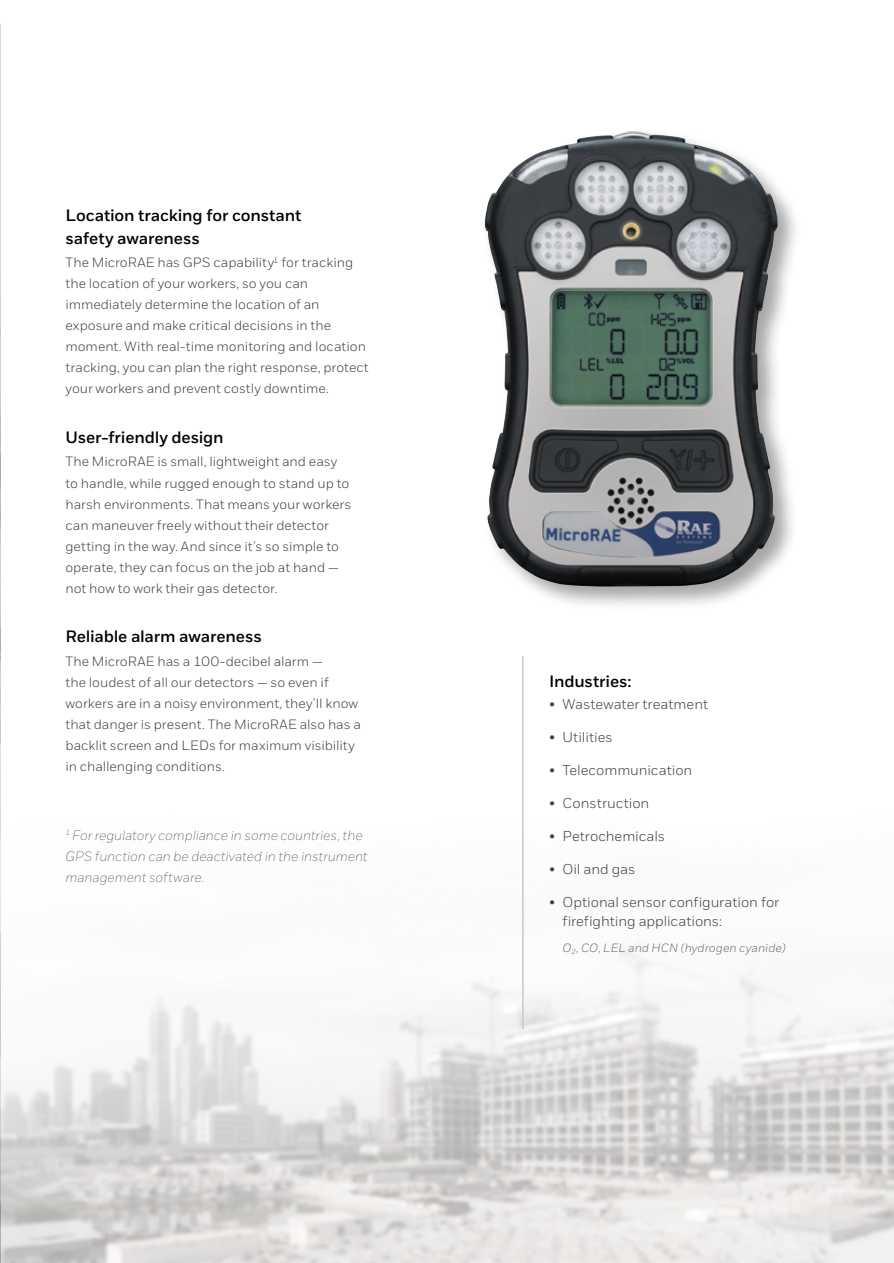
<style>
.page{position:relative;width:894px;height:1263px;background:#fff}
.page>*{position:absolute;margin:0;border:0;box-sizing:border-box;transform-origin:0 0}
.Heading_2__11_15{font:700 16.5px/22.5px "Honeywell Sans";letter-spacing:-.01em;color:#000}
.t1{font:14.25px/19.5px "Honeywell Sans";letter-spacing:-.005em;color:#414042}
.Body__9_14_pt{font:13.5px/21px "Honeywell Sans";color:#414042}
.Body__9_14_pt-2{font:italic 300 13.5px/21px "Honeywell Sans";letter-spacing:-.005em;color:#414042}
.t2{font:italic 12px "Honeywell Sans";color:#6d6e71}
</style>
<div class="page">
<hr style="left:0;top:24px;width:1px;height:1239px;background:#b0b7bb">
<img style="left:0;top:744px;width:893px;height:519px">
<div style="left:481px;top:128px;width:321px;height:483px;background:#000;opacity:.35"></div>
<img style="left:484px;top:131px;width:290px;height:456px">
<hr style="left:522px;top:656px;width:1px;height:373px;background:#c7c8ca">
<p class="Heading_2__11_15" style="left:65px;top:204px;width:237px">Location tracking for constant safety awareness</p>
<p class="Body__9_14_pt" style="left:65px;top:252px;width:305px">The MicroRAE has GPS capability<sup>1</sup> for tracking the location of your workers, so you can immediately determine the location of an exposure and make critical decisions in the moment. With real-time monitoring and location tracking, you can plan the right response, protect your workers and prevent costly downtime.</p>
<p class="Heading_2__11_15" style="left:65px;top:426px;width:160px">User-friendly design</p>
<p class="Body__9_14_pt" style="left:65px;top:451px;width:287px">The MicroRAE is small, lightweight and easy to handle, while rugged enough to stand up to harsh environments. That means your workers can maneuver freely without their detector getting in the way. And since it’s so simple to operate, they can focus on the job at hand — not how to work their gas detector.</p>
<p class="Heading_2__11_15" style="left:65px;top:625px;width:198px">Reliable alarm awareness</p>
<p class="Body__9_14_pt" style="left:65px;top:650px;width:297px">The MicroRAE has a 100-decibel alarm —<br>the loudest of all our detectors — so even if workers are in a noisy environment, they’ll know that danger is present. The MicroRAE also has a backlit screen and LEDs for maximum visibility in challenging conditions.</p>
<p class="Body__9_14_pt-2" style="left:65px;top:824px;width:303px"><sup>1</sup> For regulatory compliance in some countries, the<br>GPS function can be deactivated in the instrument management software.</p>
<p class="Heading_2__11_15" style="left:549px;top:670px;width:84px">Industries:</p>
<p class="t1" style="left:549px;top:694px;width:160px">• Wastewater treatment</p>
<p class="t1" style="left:549px;top:727px;width:65px">• Utilities</p>
<p class="t1" style="left:549px;top:760px;width:145px">• Telecommunication</p>
<p class="t1" style="left:549px;top:793px;width:102px">• Construction</p>
<p class="t1" style="left:549px;top:826px;width:117px">• Petrochemicals</p>
<p class="t1" style="left:549px;top:859px;width:88px">• Oil and gas</p>
<p class="t1" style="left:562px;top:892px;width:218px;text-indent:-14px">• Optional sensor configuration for firefighting applications:</p>
<p class="t2" style="left:562px;top:940px;width:225px">O<sub>2</sub>, CO, LEL and HCN (hydrogen cyanide)</p>
</div>
